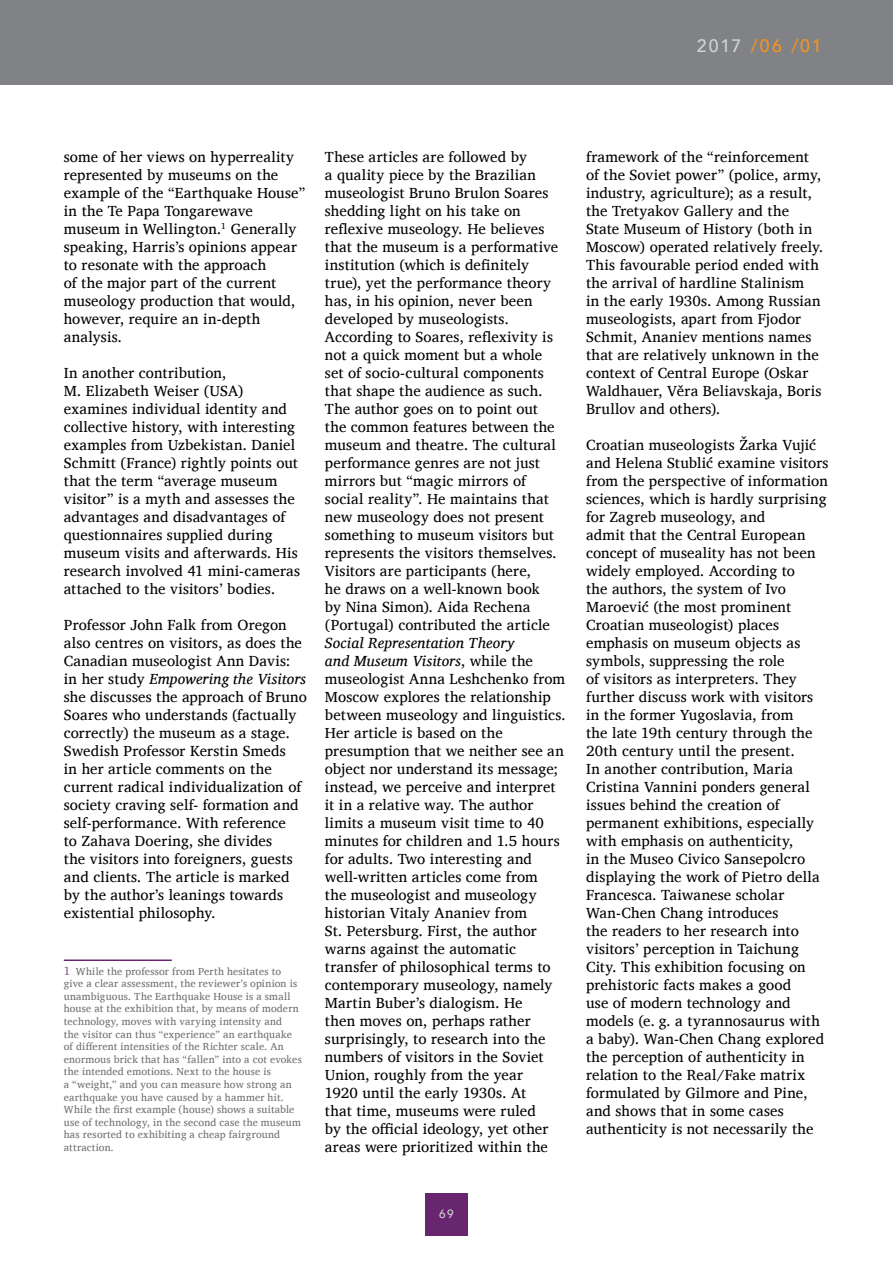
<style>
.page{position:relative;width:893px;height:1263px;background:#fff}
.page>*{position:absolute;margin:0;border:0;box-sizing:border-box;transform-origin:0 0}
.t1{font:500 18px "Avenir";letter-spacing:.11em;color:#f7941e}
.t2{font:15px/18px "Charis SIL";letter-spacing:.01em;color:#000}
.t3{font:500 12px "Avenir";color:#d1d3d4}
.t4{font:10.5px/12.6px "Charis SIL";letter-spacing:.02em;color:#6d6e71}
.s1{color:#d1d3d4}
.s2{font-style:italic}
.s3{font-size:12px;color:#895d8d}
</style>
<div class="page">
<div style="left:0;top:0;width:893px;height:85px;background:#808285"></div>
<div style="left:425px;top:1193px;width:43px;height:42px;background:#68266f"></div>
<hr style="left:64px;top:959px;width:108px;height:2px;background:#68266f">
<p class="t1" style="left:697px;top:30px;width:126px"><span class="s1">2017</span> /06 /01</p>
<p class="t2" style="left:64px;top:148px;width:243px">some of her views on hyperreality represented by museums on the example of the “Earthquake House” in the Te Papa Tongarewave museum in Wellington.<sup>1</sup> Generally speaking, Harris’s opinions appear to resonate with the approach<br>of the major part of the current museology production that would, however, require an in-depth analysis.</p>
<p class="t2" style="left:64px;top:364px;width:238px">In another contribution,<br>M. Elizabeth Weiser (USA) examines individual identity and collective history, with interesting examples from Uzbekistan. Daniel Schmitt (France) rightly points out that the term “average museum visitor” is a myth and assesses the advantages and disadvantages of questionnaires supplied during museum visits and afterwards. His research involved 41 mini-cameras attached to the visitors’ bodies.</p>
<p class="t2" style="left:64px;top:616px;width:245px">Professor John Falk from Oregon also centres on visitors, as does the Canadian museologist Ann Davis: in her study <span class="s2">Empowering the Visitors </span>she discusses the approach of Bruno Soares who understands (factually correctly) the museum as a stage.<br>Swedish Professor Kerstin Smeds<br>in her article comments on the current radical individualization of society craving self- formation and self-performance. With reference<br>to Zahava Doering, she divides<br>the visitors into foreigners, guests and clients. The article is marked by the author’s leanings towards existential philosophy.</p>
<p class="t4" style="left:64px;top:965px;width:240px"><span class="s3">1</span> While the professor from Perth hesitates to give a clear assessment, the reviewer’s opinion is unambiguous. The Earthquake House is a small house at the exhibition that, by means of modern technology, moves with varying intensity and<br>the visitor can thus “experience” an earthquake of different intensities of the Richter scale. An enormous brick that has “fallen” into a cot evokes the intended emotions. Next to the house is<br>a “weight,” and you can measure how strong an earthquake you have caused by a hammer hit.<br>While the first example (house) shows a suitable use of technology, in the second case the museum has resorted to exhibiting a cheap fairground attraction.</p>
<p class="t2" style="left:325px;top:148px;width:235px">These articles are followed by<br>a quality piece by the Brazilian museologist Bruno Brulon Soares shedding light on his take on reflexive museology. He believes that the museum is a performative institution (which is definitely true), yet the performance theory has, in his opinion, never been developed by museologists.<br>According to Soares, reflexivity is not a quick moment but a whole set of socio-cultural components that shape the audience as such.<br>The author goes on to point out the common features between the museum and theatre. The cultural performance genres are not just mirrors but “magic mirrors of social reality”. He maintains that new museology does not present something to museum visitors but represents the visitors themselves.<br>Visitors are participants (here,<br>he draws on a well-known book by Nina Simon). Aida Rechena (Portugal) contributed the article</p>
<p class="t2" style="left:325px;top:634px;width:242px"><span class="s2">Social Representation Theory<br>and Museum Visitors</span>, while the museologist Anna Leshchenko from<br>Moscow explores the relationship between museology and linguistics.<br>Her article is based on the presumption that we neither see an object nor understand its message; instead, we perceive and interpret it in a relative way. The author limits a museum visit time to 40 minutes for children and 1.5 hours for adults. Two interesting and well-written articles come from<br>the museologist and museology historian Vitaly Ananiev from<br>St. Petersburg. First, the author warns against the automatic transfer of philosophical terms to contemporary museology, namely<br>Martin Buber’s dialogism. He<br>then moves on, perhaps rather surprisingly, to research into the numbers of visitors in the Soviet<br>Union, roughly from the year<br>1920 until the early 1930s. At<br>that time, museums were ruled<br>by the official ideology, yet other areas were prioritized within the</p>
<p class="t2" style="left:586px;top:148px;width:239px">framework of the “reinforcement of the Soviet power” (police, army, industry, agriculture); as a result, the Tretyakov Gallery and the State Museum of History (both in Moscow) operated relatively freely.<br>This favourable period ended with the arrival of hardline Stalinism<br>in the early 1930s. Among Russian museologists, apart from Fjodor Schmit, Ananiev mentions names that are relatively unknown in the context of Central Europe (Oskar Waldhauer, Věra Beliavskaja, Boris Brullov and others).</p>
<p class="t2" style="left:586px;top:436px;width:244px">Croatian museologists Žarka Vujić and Helena Stublić examine visitors from the perspective of information sciences, which is hardly surprising for Zagreb museology, and<br>admit that the Central European concept of museality has not been widely employed. According to<br>the authors, the system of Ivo<br>Maroević (the most prominent<br>Croatian museologist) places emphasis on museum objects as symbols, suppressing the role<br>of visitors as interpreters. They further discuss work with visitors in the former Yugoslavia, from<br>the late 19th century through the<br>20th century until the present.<br>In another contribution, Maria<br>Cristina Vannini ponders general issues behind the creation of permanent exhibitions, especially with emphasis on authenticity,<br>in the Museo Civico Sansepolcro displaying the work of Pietro della<br>Francesca. Taiwanese scholar<br>Wan-Chen Chang introduces<br>the readers to her research into visitors’ perception in Taichung<br>City. This exhibition focusing on prehistoric facts makes a good<br>use of modern technology and models (e. g. a tyrannosaurus with a baby). Wan-Chen Chang explored the perception of authenticity in relation to the Real/Fake matrix formulated by Gilmore and Pine, and shows that in some cases authenticity is not necessarily the</p>
<p class="t3" style="left:439px;top:1203px;width:16px">69</p>
</div>
